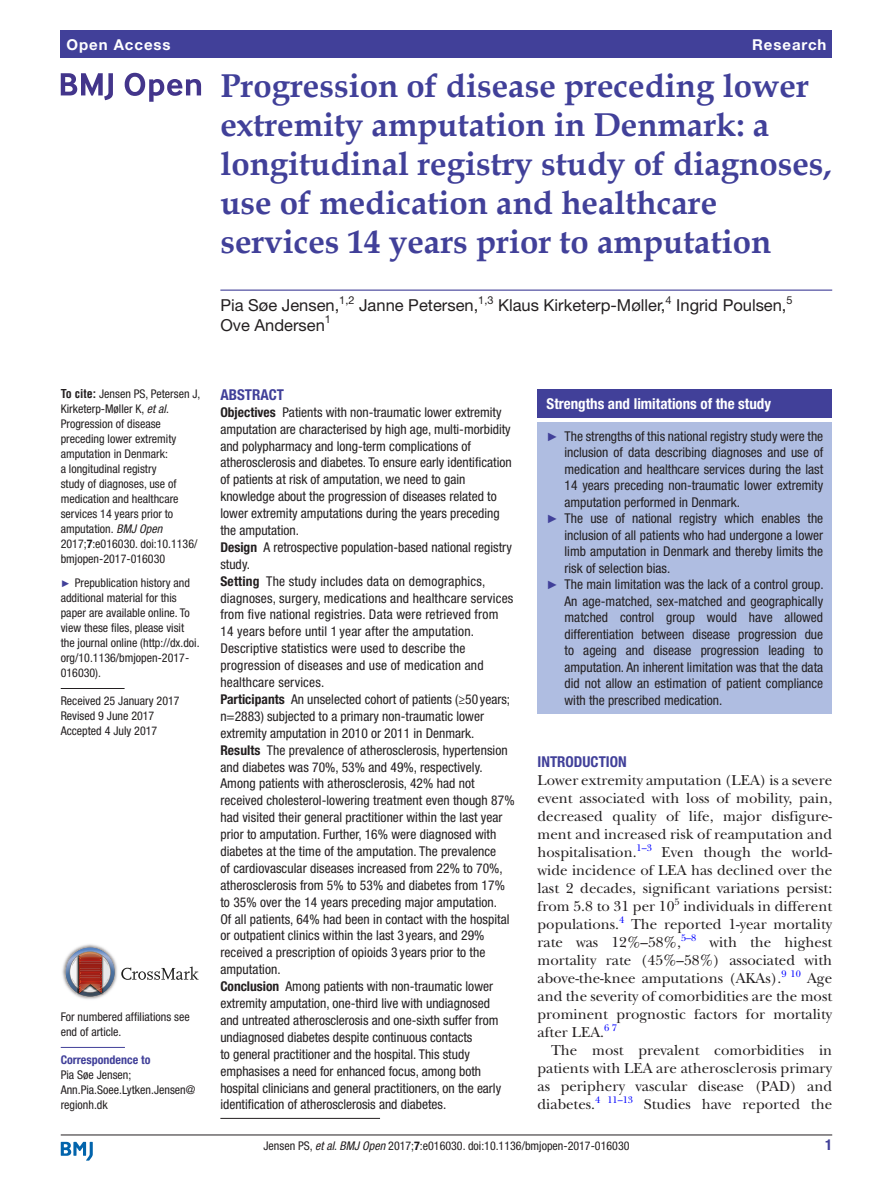
<style>
.page{position:relative;width:893px;height:1191px;background:#fff}
.page>*{position:absolute;margin:0;border:0;box-sizing:border-box;transform-origin:0 0}
.t1{font:700 33px/39px "Book Antiqua";color:#414099}
.t2{font:16.5px "Helvetica Neue LT Std";color:#231f20}
.t3{font:15px/18px "New Baskerville";color:#231f20;text-align:justify}
.t4{font:700 condensed 15px "Helvetica Neue LT Std";color:#fff}
.t5{font:700 condensed 15px "Helvetica Neue LT Std";color:#414099}
.t6{font:700 15px "Helvetica Neue LT Std";letter-spacing:.065em;color:#fff}
.t7{font:condensed 13.5px/17px "Helvetica Neue LT Std";color:#231f20}
.t8{font:condensed 12px/15px "Helvetica Neue LT Std";color:#231f20}
.t9{font:700 condensed 12px "Helvetica Neue LT Std";color:#414099}
.t10{font:10.95px "Helvetica Neue LT Std";color:#231f20}
.t11{font:9.9px "New Baskerville";color:#00f}
.t12{font:9.9px "New Baskerville";color:#231f20}
.s1{font-family:"Helvetica LT Std";font-weight:700}
.s2{font-style:italic}
.s3{font-weight:700}
.s4{font-family:"Arial";font-stretch:normal;font-size:9.75px;color:#414099}
.s5{font-family:"Arial";font-stretch:normal;font-size:12px;color:#414099}
</style>
<div class="page">
<hr style="left:61px;top:1134px;width:771px;height:1px;background:#231f20">
<svg style="left:61px;top:1141px;width:32px;height:19px"></svg>
<div style="left:61px;top:31px;width:771px;height:27px;background:#414099"></div>
<hr style="left:220px;top:289px;width:612px;height:2px;background:#414099">
<hr style="left:61px;top:688px;width:64px;height:1px;background:#231f20">
<hr style="left:61px;top:1047px;width:64px;height:1px;background:#414099">
<svg style="left:61px;top:73px;width:52px;height:27px"></svg>
<svg style="left:125px;top:73px;width:76px;height:29px"></svg>
<img style="left:62px;top:944px;width:55px;height:55px">
<svg style="left:66px;top:947px;width:49px;height:49px;background:#a78689"></svg>
<svg style="left:121px;top:966px;width:78px;height:13px"></svg>
<hr style="left:220px;top:1118px;width:160px;height:1px;background:#231f20">
<div style="left:538px;top:389px;width:294px;height:29px;background:#414099"></div>
<div style="left:538px;top:422px;width:294px;height:291px;background:#afbde1"></div>
<p class="t6" style="left:66px;top:35px;width:106px">Open Access</p>
<p class="t6" style="left:752px;top:35px;width:76px">Research</p>
<h1 class="t1" style="left:220px;top:66px;width:613px">Progression of disease preceding lower extremity amputation in Denmark: a longitudinal registry study of diagnoses, use of medication and healthcare services 14 years prior to amputation</h1>
<p class="t2" style="left:220px;top:296px;width:120px">Pia Søe Jensen,</p>
<p class="t10" style="left:339px;top:293px;width:17px">1,2</p>
<p class="t2" style="left:359px;top:296px;width:121px">Janne Petersen,</p>
<p class="t10" style="left:478px;top:293px;width:17px">1,3</p>
<p class="t2" style="left:498px;top:296px;width:169px">Klaus Kirketerp-Møller,</p>
<p class="t10" style="left:666px;top:293px;width:8px">4</p>
<p class="t2" style="left:676px;top:296px;width:112px">Ingrid Poulsen,</p>
<p class="t10" style="left:786px;top:293px;width:8px">5</p>
<p class="t2" style="left:220px;top:315px;width:106px">Ove Andersen</p>
<p class="t10" style="left:325px;top:313px;width:8px">1</p>
<p class="t8" style="left:61px;top:386px;width:141px"><span class="s1">To cite:</span> Jensen PS, Petersen J,<br>Kirketerp-Møller K, <span class="s2">et al</span>.<br>Progression of disease preceding lower extremity amputation in Denmark:<br>a longitudinal registry<br>study of diagnoses, use of medication and healthcare services 14 years prior to amputation. <span class="s2">BMJ Open<br></span>2017;<span class="s3">7</span>:e016030. doi:10.1136/ bmjopen-2017-016030</p>
<p class="t8" style="left:61px;top:575px;width:140px"><span class="s4">►</span> Prepublication history and additional material for this paper are available online. To view these files, please visit the journal online (http://dx.doi. org/10.1136/bmjopen-2017-<br>016030).</p>
<p class="t8" style="left:61px;top:693px;width:120px">Received 25 January 2017<br>Revised 9 June 2017<br>Accepted 4 July 2017</p>
<p class="t8" style="left:61px;top:1009px;width:130px">For numbered affiliations see end of article.</p>
<p class="t9" style="left:61px;top:1052px;width:91px">Correspondence to</p>
<p class="t8" style="left:61px;top:1067px;width:136px">Pia Søe Jensen;<br>Ann.Pia.Soee.Lytken.Jensen@ regionh.dk</p>
<p class="t5" style="left:220px;top:385px;width:65px">Abstract</p>
<p class="t7" style="left:220px;top:403px;width:296px"><span class="s3">Objectives</span> Patients with non-traumatic lower extremity amputation are characterised by high age, multi-morbidity and polypharmacy and long-term complications of atherosclerosis and diabetes. To ensure early identification of patients at risk of amputation, we need to gain knowledge about the progression of diseases related to lower extremity amputations during the years preceding the amputation.<br><span class="s3">Design</span> A retrospective population-based national registry study.<br><span class="s3">Setting</span> The study includes data on demographics, diagnoses, surgery, medications and healthcare services from five national registries. Data were retrieved from 14 years before until 1 year after the amputation.<br>Descriptive statistics were used to describe the progression of diseases and use of medication and healthcare services.<br><span class="s3">Participants</span> An unselected cohort of patients (≥50 years; n=2883) subjected to a primary non-traumatic lower extremity amputation in 2010 or 2011 in Denmark.<br><span class="s3">Results</span> The prevalence of atherosclerosis, hypertension and diabetes was 70%, 53% and 49%, respectively.<br>Among patients with atherosclerosis, 42% had not received cholesterol-lowering treatment even though 87% had visited their general practitioner within the last year prior to amputation. Further, 16% were diagnosed with diabetes at the time of the amputation. The prevalence<br>of cardiovascular diseases increased from 22% to 70%, atherosclerosis from 5% to 53% and diabetes from 17% to 35% over the 14 years preceding major amputation.<br>Of all patients, 64% had been in contact with the hospital or outpatient clinics within the last 3 years, and 29% received a prescription of opioids 3 years prior to the amputation.<br><span class="s3">Conclusion</span> Among patients with non-traumatic lower extremity amputation, one-third live with undiagnosed<br>and untreated atherosclerosis and one-sixth suffer from undiagnosed diabetes despite continuous contacts<br>to general practitioner and the hospital. This study emphasises a need for enhanced focus, among both hospital clinicians and general practitioners, on the early identification of atherosclerosis and diabetes.</p>
<p class="t4" style="left:547px;top:394px;width:226px">Strengths and limitations of the study</p>
<p class="t7" style="left:547px;top:427px;width:278px"><span class="s5">►</span> The strengths of this national registry study were the</p>
<p class="t7" style="left:565px;top:444px;width:260px">inclusion of data describing diagnoses and use of</p>
<p class="t7" style="left:565px;top:460px;width:260px">medication and healthcare services during the last</p>
<p class="t7" style="left:565px;top:477px;width:260px">14 years preceding non-traumatic lower extremity</p>
<p class="t7" style="left:565px;top:493px;width:177px">amputation performed in Denmark.</p>
<p class="t7" style="left:547px;top:510px;width:278px"><span class="s5">►</span> The use of national registry which enables the</p>
<p class="t7" style="left:565px;top:526px;width:260px">inclusion of all patients who had undergone a lower</p>
<p class="t7" style="left:565px;top:543px;width:260px">limb amputation in Denmark and thereby limits the</p>
<p class="t7" style="left:565px;top:559px;width:107px">risk of selection bias.</p>
<p class="t7" style="left:547px;top:576px;width:279px"><span class="s5">►</span> The main limitation was the lack of a control group.</p>
<p class="t7" style="left:565px;top:592px;width:260px">An age-matched, sex-matched and geographically</p>
<p class="t7" style="left:565px;top:609px;width:260px">matched control group would have allowed</p>
<p class="t7" style="left:565px;top:625px;width:260px">differentiation between disease progression due</p>
<p class="t7" style="left:565px;top:642px;width:260px">to ageing and disease progression leading to</p>
<p class="t7" style="left:565px;top:658px;width:260px">amputation. An inherent limitation was that the data</p>
<p class="t7" style="left:565px;top:675px;width:260px">did not allow an estimation of patient compliance</p>
<p class="t7" style="left:565px;top:691px;width:159px">with the prescribed medication.</p>
<p class="t5" style="left:538px;top:753px;width:91px">Introduction</p>
<p class="t3" style="left:538px;top:771px;width:296px">Lower extremity amputation (LEA) is a severe event associated with loss of mobility, pain, decreased quality of life, major disfigure&shy;ment and increased risk of reamputation and hospitalisation.</p>
<p class="t11" style="left:637px;top:841px;width:17px">1–3</p>
<p class="t3" style="left:538px;top:843px;width:296px;text-indent:124px">Even though the world&shy;wide incidence of LEA has declined over the last 2 decades, significant variations persist: from 5.8 to 31 per 10</p>
<p class="t12" style="left:674px;top:895px;width:7px">5</p>
<p class="t3" style="left:683px;top:897px;width:150px">individuals in different</p>
<p class="t3" style="left:538px;top:915px;width:83px">populations.</p>
<p class="t11" style="left:619px;top:913px;width:7px">4</p>
<p class="t3" style="left:538px;top:915px;width:296px;text-indent:93px">The reported 1-year mortality rate was 12%–58%,</p>
<p class="t11" style="left:681px;top:931px;width:17px">5–8</p>
<p class="t3" style="left:538px;top:933px;width:296px;text-indent:172px">with the highest mortality rate (45%–58%) associated with above-the-knee amputations (AKAs).</p>
<p class="t11" style="left:781px;top:967px;width:21px">9 10</p>
<p class="t3" style="left:538px;top:969px;width:296px;text-indent:269px">Age and the severity of comorbidities are the most prominent prognostic factors for mortality after LEA.</p>
<p class="t11" style="left:604px;top:1021px;width:14px">6 7</p>
<p class="t3" style="left:538px;top:1041px;width:296px;text-indent:14px">The most prevalent comorbidities in patients with LEA are atherosclerosis primary as periphery vascular disease (PAD) and diabetes.</p>
<p class="t11" style="left:595px;top:1093px;width:39px">4 11–13</p>
<p class="t3" style="left:644px;top:1095px;width:190px">Studies have reported the</p>
<p class="t8" style="left:263px;top:1137px;width:368px">Jensen PS, <span class="s2">et al</span>. <span class="s2">BMJ Open</span> 2017;<span class="s3">7</span>:e016030. doi:10.1136/bmjopen-2017-016030</p>
<p class="t5" style="left:825px;top:1135px;width:9px">1</p>
</div>
